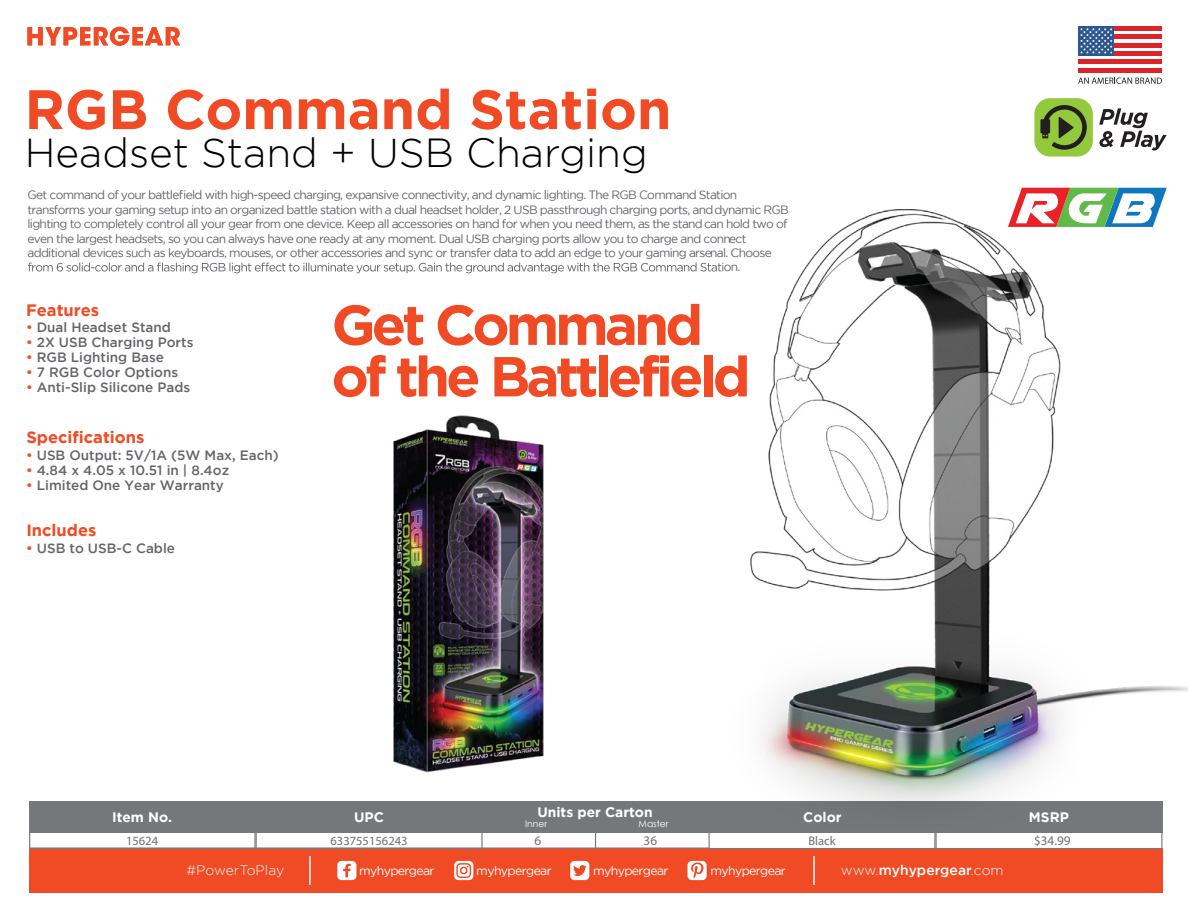
<style>
.page{position:relative;width:1188px;height:918px;background:#fff}
.page>*{position:absolute;margin:0;border:0;box-sizing:border-box;transform-origin:0 0}
.t1{font:700 56.25px/51.6px "Gotham";letter-spacing:-.07em;color:#f04b24}
.t2{font:700 55.5px "Gotham";color:#f04b24}
.t3{font:300 40.5px "Gotham";color:#000}
.t4{font:700 16.5px "Gotham";color:#f04b24}
.t5{font:700 13.8px "Gotham";color:#fff}
.t6{font:500 13.8px "Gotham";letter-spacing:.01em;color:#fff}
.t7{font:300 13.8px "Gotham";letter-spacing:.005em;color:#fff}
.t8{font:500 13.5px "Gotham";color:#63656a}
.t9{font:13.2px "Myriad Pro";color:#6e6f72}
.t10{font:12.6px "Myriad Pro";color:#6e6f72}
.t11{font:12.3px "Gotham";letter-spacing:-.05em;color:#fff}
.t12{font:12px "Gotham";letter-spacing:-.06em;color:#63656a}
.t13{font:9.15px "Century Gothic";color:#fff}
.s1{color:#f04b24}
.s2{font-weight:300}
</style>
<div class="page">
<hr style="left:1081px;top:26px;width:81px;height:4px;background:#dd2429">
<hr style="left:1081px;top:35px;width:81px;height:4px;background:#dd2429">
<hr style="left:1081px;top:43px;width:81px;height:4px;background:#dd2429">
<div style="left:1081px;top:51px;width:81px;height:5px;background:#dd2429"></div>
<hr style="left:1078px;top:60px;width:84px;height:4px;background:#dd2429">
<hr style="left:1078px;top:68px;width:84px;height:4px;background:#dd2429">
<div style="left:1078px;top:26px;width:36px;height:30px;background:#2c588e"></div>
<svg style="left:1080px;top:28px;width:32px;height:26px"></svg>
<svg style="left:1078px;top:78px;width:84px;height:6px"></svg>
<svg style="left:27px;top:27px;width:153px;height:19px"></svg>
<svg style="left:28px;top:263px;width:648px;height:10px"></svg>
<div style="left:29px;top:849px;width:1133px;height:44px;background:#f04b24"></div>
<div style="left:337px;top:861px;width:19px;height:19px;background:#fff;border-radius:4px"></div>
<svg style="left:343px;top:864px;width:8px;height:13px"></svg>
<div style="left:570px;top:861px;width:19px;height:19px;background:#fff;border-radius:4px"></div>
<svg style="left:573px;top:865px;width:14px;height:11px"></svg>
<div style="left:687px;top:861px;width:20px;height:19px;background:#fff;border-radius:4px"></div>
<svg style="left:691px;top:863px;width:12px;height:16px"></svg>
<hr style="left:309px;top:856px;width:2px;height:29px;background:#fff">
<hr style="left:813px;top:856px;width:2px;height:29px;background:#fff">
<svg style="left:454px;top:861px;width:19px;height:19px"></svg>
<div style="left:29px;top:801px;width:1133px;height:31px;background:#76777b"></div>
<hr style="left:481px;top:847px;width:229px;height:2px;background:#76777a">
<svg style="left:709px;top:832px;width:453px;height:17px"></svg>
<svg style="left:29px;top:832px;width:454px;height:17px"></svg>
<svg style="left:595px;top:832px;width:1px;height:15px"></svg>
<img style="left:676px;top:209px;width:512px;height:618px">
<svg style="left:1098px;top:455px;width:90px;height:130px"></svg>
<img style="left:393px;top:415px;width:151px;height:358px">
<div style="left:1034px;top:98px;width:59px;height:59px;background:#95c93d;border-radius:16px"></div>
<svg style="left:1040px;top:105px;width:47px;height:45px"></svg>
<svg style="left:1099px;top:108px;width:68px;height:43px"></svg>
<svg style="left:1008px;top:188px;width:159px;height:39px"></svg>
<h2 class="t2" style="left:25px;top:77px;width:648px">RGB Command Station</h2>
<h3 class="t3" style="left:25px;top:130px;width:625px">Headset Stand + USB Charging</h3>
<p class="t12" style="left:27px;top:188px;width:711px">Get command of your battlefield with high-speed charging, expansive connectivity, and dynamic lighting. The RGB Command Station</p>
<p class="t12" style="left:27px;top:203px;width:763px">transforms your gaming setup into an organized battle station with a dual headset holder, 2 USB passthrough charging ports, and dynamic RGB</p>
<p class="t12" style="left:27px;top:217px;width:762px">lighting to completely control all your gear from one device. Keep all accessories on hand for when you need them, as the standcan hold two of</p>
<p class="t12" style="left:27px;top:232px;width:721px">even the largest headsets, so you can always have one ready at any moment. Dual USB charging ports allow you to charge and connect</p>
<p class="t12" style="left:27px;top:246px;width:746px">additional devices such as keyboards, mouses, or other accessories and sync or transfer data to add an edge to your gaming arsenal. Choose</p>
<p class="t12" style="left:724px;top:260px;width:18px">on.</p>
<h3 class="t4" style="left:26px;top:300px;width:75px">Features</h3>
<p class="t8" style="left:26px;top:320px;width:146px"><span class="s1">•</span> Dual Headset Stand</p>
<p class="t8" style="left:26px;top:335px;width:169px"><span class="s1">•</span> 2X USB Charging Ports</p>
<p class="t8" style="left:26px;top:350px;width:139px"><span class="s1">•</span> RGB Lighting Base</p>
<p class="t8" style="left:26px;top:365px;width:154px"><span class="s1">•</span> 7 RGB Color Options</p>
<p class="t8" style="left:26px;top:380px;width:166px"><span class="s1">•</span> Anti-Slip Silicone Pads</p>
<h3 class="t4" style="left:26px;top:427px;width:120px">Specifications</h3>
<p class="t8" style="left:26px;top:448px;width:254px"><span class="s1">•</span> USB Output: 5V/1A (5W Max, Each)</p>
<p class="t8" style="left:26px;top:463px;width:205px"><span class="s1">•</span> 4.84 x 4.05 x 10.51 in | 8.4oz</p>
<p class="t8" style="left:26px;top:478px;width:199px"><span class="s1">•</span> Limited One Year Warranty</p>
<h3 class="t4" style="left:26px;top:520px;width:72px">Includes</h3>
<p class="t8" style="left:26px;top:541px;width:150px"><span class="s1">•</span> USB to USB-C Cable</p>
<h1 class="t1" style="left:332px;top:298px;width:421px">Get Command of the Battlefield</h1>
<p class="t5" style="left:112px;top:809px;width:62px">Item No.</p>
<p class="t5" style="left:354px;top:809px;width:31px">UPC</p>
<p class="t5" style="left:537px;top:804px;width:117px">Units per Carton</p>
<p class="t13" style="left:525px;top:817px;width:23px">Inner</p>
<p class="t13" style="left:639px;top:817px;width:32px">Master</p>
<p class="t5" style="left:803px;top:809px;width:40px">Color</p>
<p class="t5" style="left:1029px;top:809px;width:41px">MSRP</p>
<p class="t10" style="left:126px;top:833px;width:34px">15624</p>
<p class="t10" style="left:331px;top:833px;width:79px">633755156243</p>
<p class="t9" style="left:535px;top:832px;width:8px">6</p>
<p class="t9" style="left:644px;top:832px;width:15px">36</p>
<p class="t10" style="left:808px;top:833px;width:29px">Black</p>
<p class="t9" style="left:1034px;top:832px;width:38px">$34.99</p>
<p class="t7" style="left:186px;top:863px;width:99px">#PowerToPlay</p>
<p class="t11" style="left:359px;top:864px;width:77px">myhypergear</p>
<p class="t11" style="left:476px;top:864px;width:77px">myhypergear</p>
<p class="t11" style="left:593px;top:864px;width:77px">myhypergear</p>
<p class="t11" style="left:710px;top:864px;width:77px">myhypergear</p>
<p class="t6" style="left:841px;top:862px;width:164px"><span class="s2">www.</span>myhypergear<span class="s2">.com</span></p>
</div>
